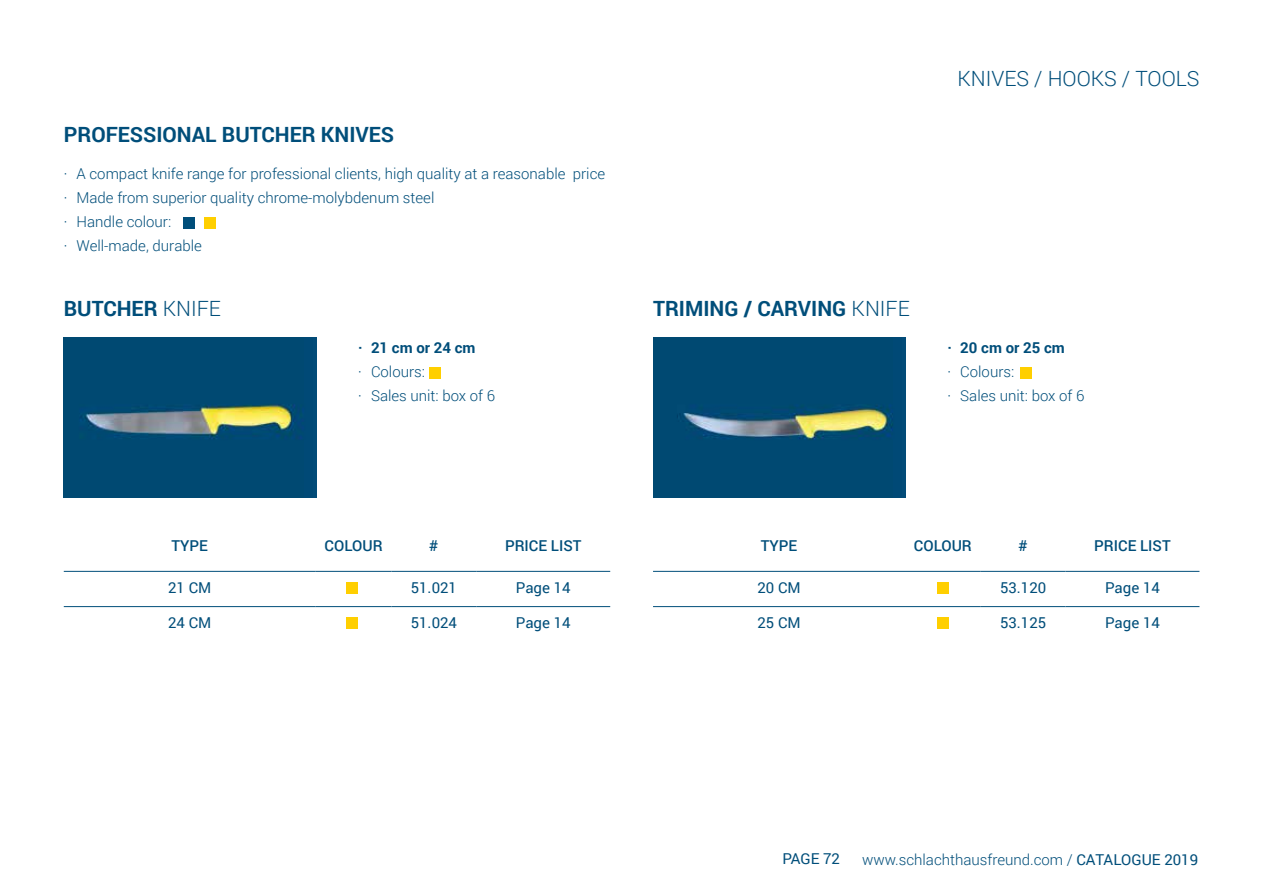
<style>
.page{position:relative;width:1263px;height:893px;background:#fff}
.page>*{position:absolute;margin:0;border:0;box-sizing:border-box;transform-origin:0 0}
.t1{font:700 21px "Roboto";color:#004e7a}
.t2{font:300 21px "Roboto";color:#004e7a}
.t3{font:300 15px/24px "Roboto";color:#004e7a}
.t4{font:15px "Roboto";color:#004e7a}
.t5{font:500 15px "Roboto";color:#004e7a}
.t6{font:700 15px "Roboto";color:#004e7a}
.s1{font-weight:300}
.s2{font-weight:400}
</style>
<div class="page">
<img style="left:64px;top:337px;width:252px;height:161px">
<hr style="left:64px;top:571px;width:252px;height:1px;background:#004e7a">
<hr style="left:316px;top:571px;width:75px;height:1px;background:#004e7a">
<hr style="left:391px;top:571px;width:85px;height:1px;background:#004e7a">
<hr style="left:476px;top:571px;width:134px;height:1px;background:#004e7a">
<hr style="left:64px;top:606px;width:252px;height:1px;background:#004e7a">
<hr style="left:316px;top:606px;width:75px;height:1px;background:#004e7a">
<hr style="left:391px;top:606px;width:85px;height:1px;background:#004e7a">
<hr style="left:476px;top:606px;width:134px;height:1px;background:#004e7a">
<div style="left:430px;top:367px;width:11px;height:11px;background:#ffcf00"></div>
<div style="left:347px;top:582px;width:11px;height:11px;background:#ffcf00"></div>
<div style="left:347px;top:617px;width:11px;height:11px;background:#ffcf00"></div>
<img style="left:653px;top:337px;width:252px;height:161px">
<hr style="left:653px;top:571px;width:252px;height:1px;background:#004e7a">
<hr style="left:905px;top:571px;width:76px;height:1px;background:#004e7a">
<hr style="left:981px;top:571px;width:84px;height:1px;background:#004e7a">
<hr style="left:1065px;top:571px;width:134px;height:1px;background:#004e7a">
<hr style="left:653px;top:606px;width:252px;height:1px;background:#004e7a">
<hr style="left:905px;top:606px;width:76px;height:1px;background:#004e7a">
<hr style="left:981px;top:606px;width:84px;height:1px;background:#004e7a">
<hr style="left:1065px;top:606px;width:134px;height:1px;background:#004e7a">
<div style="left:1020px;top:367px;width:11px;height:11px;background:#ffcf00"></div>
<div style="left:937px;top:582px;width:11px;height:11px;background:#ffcf00"></div>
<div style="left:937px;top:617px;width:11px;height:11px;background:#ffcf00"></div>
<div style="left:184px;top:218px;width:11px;height:11px;background:#004e7a"></div>
<div style="left:205px;top:218px;width:11px;height:11px;background:#ffcf00"></div>
<h1 class="t1" style="left:64px;top:120px;width:332px">PROFESSIONAL BUTCHER KNIVES</h1>
<p class="t3" style="left:64px;top:162px;width:543px">· A compact knife range for professional clients, high quality at a reasonable price · Made from superior quality chrome-molybdenum steel<br>· Handle colour:<br>· Well-made, durable</p>
<h1 class="t1" style="left:64px;top:294px;width:159px">BUTCHER <span class="s1">KNIFE</span></h1>
<p class="t6" style="left:358px;top:337px;width:119px">· 21 cm or 24 cm</p>
<p class="t3" style="left:358px;top:359px;width:138px">· Colours:<br>· Sales unit: box of 6</p>
<h1 class="t2" style="left:957px;top:64px;width:244px">KNIVES / HOOKS / TOOLS</h1>
<h1 class="t1" style="left:653px;top:294px;width:258px">TRIMING / CARVING <span class="s1">KNIFE</span></h1>
<p class="t6" style="left:947px;top:337px;width:119px">· 20 cm or 25 cm</p>
<p class="t3" style="left:947px;top:359px;width:138px">· Colours:<br>· Sales unit: box of 6</p>
<p class="t5" style="left:171px;top:535px;width:38px">TYPE</p>
<p class="t5" style="left:325px;top:535px;width:59px">COLOUR</p>
<p class="t5" style="left:429px;top:535px;width:11px">#</p>
<p class="t5" style="left:505px;top:535px;width:78px">PRICE LIST</p>
<p class="t4" style="left:168px;top:577px;width:45px">21 CM</p>
<p class="t4" style="left:411px;top:577px;width:48px">51.021</p>
<p class="t4" style="left:516px;top:577px;width:56px">Page 14</p>
<p class="t4" style="left:168px;top:612px;width:45px">24 CM</p>
<p class="t4" style="left:411px;top:612px;width:48px">51.024</p>
<p class="t4" style="left:516px;top:612px;width:56px">Page 14</p>
<p class="t5" style="left:761px;top:535px;width:38px">TYPE</p>
<p class="t5" style="left:914px;top:535px;width:59px">COLOUR</p>
<p class="t5" style="left:1018px;top:535px;width:11px">#</p>
<p class="t5" style="left:1094px;top:535px;width:78px">PRICE LIST</p>
<p class="t4" style="left:757px;top:577px;width:45px">20 CM</p>
<p class="t4" style="left:1000px;top:577px;width:48px">53.120</p>
<p class="t4" style="left:1105px;top:577px;width:56px">Page 14</p>
<p class="t4" style="left:757px;top:612px;width:45px">25 CM</p>
<p class="t4" style="left:1000px;top:612px;width:48px">53.125</p>
<p class="t4" style="left:1105px;top:612px;width:56px">Page 14</p>
<p class="t4" style="left:782px;top:848px;width:59px">PAGE 72</p>
<p class="t3" style="left:862px;top:847px;width:338px">www.schlachthausfreund.com / <span class="s2">CATALOGUE 2019</span></p>
</div>
